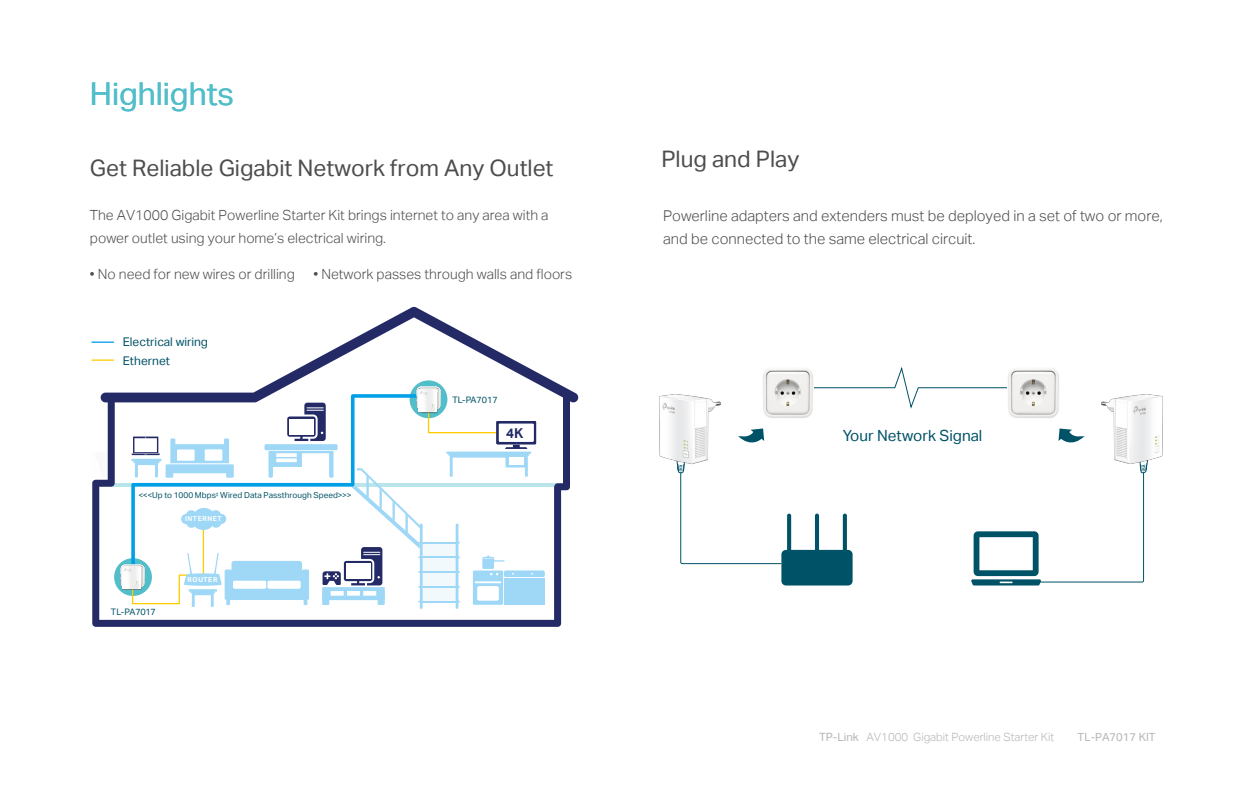
<style>
.page{position:relative;width:1260px;height:788px;background:#fff}
.page>*{position:absolute;margin:0;border:0;box-sizing:border-box;transform-origin:0 0}
.t1{font:31.5px "TP Link Aktiv Regular";color:#51beca}
.t2{font:22.75px "TP Link Aktiv Regular";color:#4d4d4d}
.t3{font:15.4px "TP Link Aktiv Regular";color:#005267}
.t4{font:14.88px/22.8px "TP Link Aktiv Light";color:#4d4d4d}
.t5{font:14px/22.8px "TP Link Aktiv Light";color:#4d4d4d}
.t6{font:13.56px "TP Link Aktiv Bold";color:#232a66}
.t7{font:11.9px "TP Link Aktiv Regular";color:#005267}
.t8{font:11.38px "TP Link Aktiv Light";color:#b5b5b5}
.t9{font:11.2px "TP Link Aktiv Regular";color:#b5b5b5}
.t10{font:8.92px "TP Link Aktiv Regular";letter-spacing:-.01em;color:#005267}
.t11{font:8.22px "TP Link Aktiv Regular";letter-spacing:.005em;color:#005267}
.t12{font:6.74px "TP Link Aktiv Bold";letter-spacing:.085em;color:#fff}
.s1{font-family:"TP Link Aktiv Regular"}
</style>
<div class="page">
<svg style="left:92px;top:341px;width:470px;height:285px"></svg>
<img style="left:121px;top:564px;width:4px;height:23px">
<svg style="left:125px;top:306px;width:454px;height:301px"></svg>
<img style="left:122px;top:566px;width:18px;height:23px">
<img style="left:418px;top:389px;width:18px;height:23px">
<svg style="left:814px;top:367px;width:193px;height:42px"></svg>
<img style="left:763px;top:369px;width:50px;height:49px">
<img style="left:1008px;top:369px;width:51px;height:49px">
<div style="left:781px;top:550px;width:72px;height:35px;background:#005267;border-radius:5px"></div>
<svg style="left:787px;top:513px;width:4px;height:40px"></svg>
<hr style="left:815px;top:513px;width:4px;height:40px;background:#005267;border-radius:2px">
<svg style="left:843px;top:513px;width:4px;height:40px"></svg>
<svg style="left:677px;top:428px;width:105px;height:136px"></svg>
<img style="left:659px;top:394px;width:62px;height:71px">
<svg style="left:971px;top:428px;width:177px;height:157px"></svg>
<img style="left:1102px;top:394px;width:61px;height:71px">
<h1 class="t1" style="left:90px;top:76px;width:146px">Highlights</h1>
<h2 class="t2" style="left:90px;top:154px;width:465px">Get Reliable Gigabit Network from Any Outlet</h2>
<p class="t5" style="left:90px;top:204px;width:460px">The AV1000 Gigabit Powerline Starter Kit brings internet to any area with a power outlet using your home’s electrical wiring.</p>
<p class="t5" style="left:90px;top:263px;width:206px">• No need for new wires or drilling</p>
<p class="t5" style="left:314px;top:263px;width:260px">• Network passes through walls and floors</p>
<p class="t7" style="left:123px;top:334px;width:87px">Electrical wiring</p>
<p class="t7" style="left:123px;top:354px;width:49px">Ethernet</p>
<p class="t11" style="left:139px;top:490px;width:214px">&lt;&lt;&lt;Up to 1000 Mbps<sup>‡</sup> Wired Data Passthrough Speed&gt;&gt;&gt;</p>
<p class="t12" style="left:185px;top:515px;width:38px">INTERNET</p>
<p class="t10" style="left:111px;top:606px;width:46px">TL-PA7017</p>
<p class="t12" style="left:188px;top:575px;width:31px">ROUTER</p>
<p class="t10" style="left:452px;top:394px;width:47px">TL-PA7017</p>
<p class="t6" style="left:506px;top:425px;width:19px">4K</p>
<h2 class="t2" style="left:661px;top:146px;width:140px">Plug and Play</h2>
<p class="t4" style="left:663px;top:204px;width:501px">Powerline adapters and extenders must be deployed in a set of two or more, and be connected to the same electrical circuit.</p>
<p class="t3" style="left:843px;top:426px;width:141px">Your Network Signal</p>
<p class="t8" style="left:819px;top:730px;width:237px"><span class="s1">TP-Link</span> AV1000 Gigabit Powerline Starter Kit</p>
<p class="t9" style="left:1078px;top:730px;width:80px">TL-PA7017 KIT</p>
</div>
